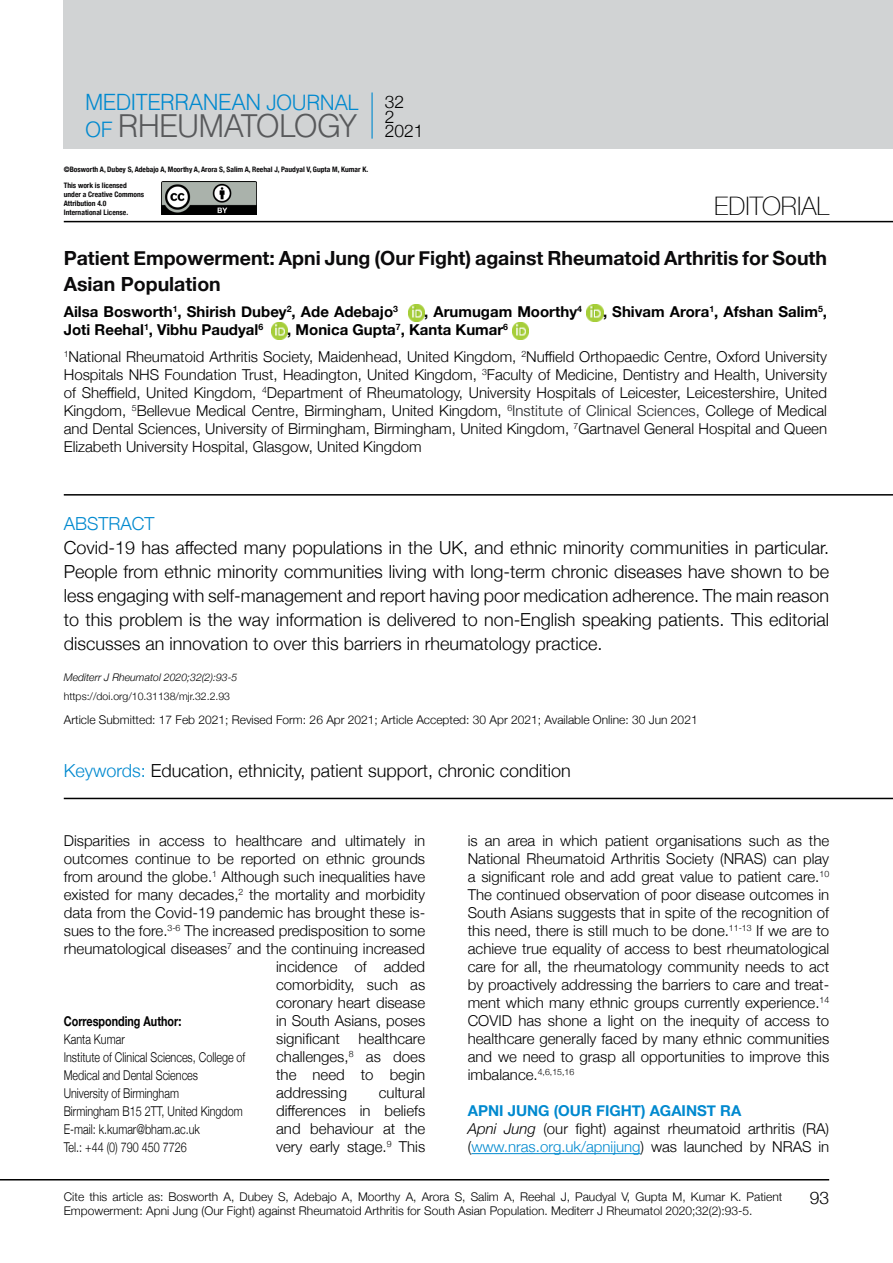
<style>
.page{position:relative;width:893px;height:1263px;background:#fff}
.page>*{position:absolute;margin:0;border:0;box-sizing:border-box;transform-origin:0 0}
.t1{font:31.2px "UB Helvetica Light";letter-spacing:-.025em;color:#58595b}
.t2{font:100 25.5px "Helvetica Neue";color:#000}
.t3{font:22.2px "UB Helvetica Light";letter-spacing:-.02em;color:#0089cf}
.t4{font:700 19.5px/25.5px "Helvetica Neue";color:#0b0a0b}
.t5{font:300 18px/24px "Helvetica Neue";color:#000;text-align:justify}
.t6{font:300 18px "Helvetica Neue";color:#0089cf}
.t7{font:300 17.4px/15px "Helvetica Neue";color:#000}
.t8{font:300 15px/18px "Helvetica Neue";color:#000;text-align:justify}
.t9{font:700 15px "Helvetica Neue";color:#000}
.t10{font:300 13.5px/18px "Helvetica Neue";color:#000;scale:.8 1}
.t11{font:700 13.5px "Helvetica Neue";color:#000;scale:.8 1}
.t12{font:300 12px/13.5px "Helvetica Neue";color:#000}
.t13{font:300 10.5px "Helvetica Neue";color:#000}
.t14{font:italic 300 10.5px "Helvetica Neue";color:#000}
.t15{font:700 condensed 7.5px/9px "Helvetica Neue";color:#0b0a0b}
.s1{font-size:21px}
.s2{font-size:21px;color:#0089cf}
.s3{font-weight:700}
.s4{color:#202124}
.s5{color:#0089cf}
.s6{font-weight:700;color:#0089cf}
.s7{font-style:italic}
</style>
<div class="page">
<div style="left:64px;top:0;width:829px;height:149px;background:#d1d3d4"></div>
<hr style="left:371px;top:92px;width:2px;height:47px;background:#0089cf">
<hr style="left:0;top:1179px;width:829px;height:1px;background:#000">
<hr style="left:64px;top:221px;width:829px;height:1px;background:#000">
<img style="left:162px;top:181px;width:94px;height:34px">
<hr style="left:64px;top:494px;width:829px;height:2px;background:#000">
<hr style="left:64px;top:798px;width:829px;height:1px;background:#000">
<hr style="left:471px;top:1153px;width:170px;height:1px;background:#0089cf">
<img style="left:408px;top:305px;width:16px;height:16px">
<img style="left:587px;top:305px;width:16px;height:16px">
<img style="left:271px;top:323px;width:16px;height:16px">
<img style="left:512px;top:323px;width:16px;height:16px">
<h3 class="t3" style="left:85px;top:89px;width:275px">MEDITERRANEAN <span class="s1">JOURNAL</span></h3>
<h1 class="t1" style="left:85px;top:107px;width:273px"><span class="s2">OF</span> RHEUMATOLOGY</h1>
<p class="t15" style="left:64px;top:164px;width:306px">©Bosworth A, Dubey S, Adebajo A, Moorthy A, Arora S, Salim A, Reehal J, Paudyal V, Gupta M, Kumar K.</p>
<p class="t15" style="left:64px;top:180px;width:82px">This work is licensed under a Creative Commons<br>Attribution 4.0<br>International License.</p>
<p class="t7" style="left:385px;top:93px;width:40px">32<br>2<br>2021</p>
<h2 class="t2" style="left:714px;top:186px;width:116px">EDITORIAL</h2>
<h3 class="t4" style="left:64px;top:246px;width:765px">Patient Empowerment: Apni Jung (Our Fight) against Rheumatoid Arthritis for South<br>Asian Population</h3>
<p class="t9" style="left:64px;top:300px;width:336px">Ailsa Bosworth<sup>1</sup>, Shirish Dubey<sup>2</sup>, Ade Adebajo<sup>3</sup></p>
<p class="t9" style="left:424px;top:300px;width:159px">, Arumugam Moorthy<sup>4</sup></p>
<p class="t9" style="left:603px;top:300px;width:226px">, Shivam Arora<sup>1</sup>, Afshan Salim<sup>5</sup>,</p>
<p class="t9" style="left:64px;top:318px;width:201px">Joti Reehal<sup>1</sup>, Vibhu Paudyal<sup>6</sup></p>
<p class="t8" style="left:64px;top:316px;width:765px;line-height:26.5px;text-indent:224px"><span class="s3">, Monica Gupta</span><sup>7</sup><span class="s3">, Kanta Kumar</span><sup>6<br></sup><sup>1</sup>National Rheumatoid Arthritis Society, Maidenhead, United Kingdom, <sup>2</sup>Nuffield Orthopaedic Centre, Oxford University</p>
<p class="t8" style="left:64px;top:364px;width:765px">Hospitals NHS Foundation Trust, Headington, United Kingdom, <sup>3</sup>Faculty of Medicine, Dentistry and Health, University of Sheffield, United Kingdom, <sup>4</sup>Department of Rheumatology, University Hospitals of Leicester, Leicestershire, United Kingdom, <sup>5</sup>Bellevue Medical Centre, Birmingham, United Kingdom, <sup>6</sup><span class="s4">Institute of Clinical Sciences,</span> College of Medical and Dental Sciences, University of Birmingham, Birmingham, United Kingdom, <sup>7</sup>Gartnavel General Hospital and Queen Elizabeth University Hospital, Glasgow, United Kingdom</p>
<p class="t6" style="left:64px;top:509px;width:92px">ABSTRACT</p>
<p class="t5" style="left:64px;top:534px;width:767px">Covid-19 has affected many populations in the UK, and ethnic minority communities in particular.<br>People from ethnic minority communities living with long-term chronic diseases have shown to be less engaging with self-management and report having poor medication adherence. The main reason to this problem is the way information is delivered to non-English speaking patients. This editorial discusses an innovation to over this barriers in rheumatology practice.</p>
<p class="t14" style="left:64px;top:668px;width:175px">Mediterr J Rheumatol 2020;32(2):93-5</p>
<p class="t13" style="left:64px;top:688px;width:168px">https://doi.org/10.31138/mjr.32.2.93</p>
<p class="t12" style="left:64px;top:712px;width:635px">Article Submitted: 17 Feb 2021; Revised Form: 26 Apr 2021; Article Accepted: 30 Apr 2021; Available Online: 30 Jun 2021</p>
<p class="t5" style="left:64px;top:758px;width:509px"><span class="s5">Keywords:</span> Education, ethnicity, patient support, chronic condition</p>
<p class="t8" style="left:64px;top:831px;width:363px">Disparities in access to healthcare and ultimately in</p>
<p class="t8" style="left:64px;top:849px;width:363px">outcomes continue to be reported on ethnic grounds</p>
<p class="t8" style="left:64px;top:867px;width:363px">from around the globe.<sup>1</sup> Although such inequalities have</p>
<p class="t8" style="left:64px;top:885px;width:363px">existed for many decades,<sup>2</sup> the mortality and morbidity</p>
<p class="t8" style="left:64px;top:903px;width:363px">data from the Covid-19 pandemic has brought these is-</p>
<p class="t8" style="left:64px;top:921px;width:363px">sues to the fore.<sup>3-6</sup> The increased predisposition to some</p>
<p class="t8" style="left:64px;top:939px;width:363px">rheumatological diseases<sup>7</sup> and the continuing increased</p>
<p class="t8" style="left:276px;top:957px;width:151px">incidence of added</p>
<p class="t8" style="left:276px;top:975px;width:151px">comorbidity, such as</p>
<p class="t8" style="left:276px;top:993px;width:151px">coronary heart disease</p>
<p class="t8" style="left:276px;top:1011px;width:151px">in South Asians, poses</p>
<p class="t8" style="left:276px;top:1029px;width:151px">significant healthcare</p>
<p class="t8" style="left:276px;top:1047px;width:151px">challenges,<sup>8</sup> as does</p>
<p class="t8" style="left:276px;top:1065px;width:151px">the need to begin</p>
<p class="t8" style="left:276px;top:1083px;width:72px">addressing</p>
<p class="t11" style="left:64px;top:1011px;width:149px">Corresponding Author:</p>
<p class="t10" style="left:64px;top:1029px;width:229px">Kanta Kumar<br>Institute of Clinical Sciences, College of<br>Medical and Dental Sciences<br>University of Birmingham<br>Birmingham B15 2TT, United Kingdom<br>E-mail: k.kumar@bham.ac.uk<br>Tel.: +44 (0) 790 450 7726</p>
<p class="t8" style="left:276px;top:1083px;width:151px;text-indent:103px">cultural differences in beliefs and behaviour at the very early stage.<sup>9</sup> This</p>
<p class="t8" style="left:468px;top:831px;width:363px">is an area in which patient organisations such as the National Rheumatoid Arthritis Society (NRAS) can play a significant role and add great value to patient care.<sup>10<br></sup>The continued observation of poor disease outcomes in South Asians suggests that in spite of the recognition of this need, there is still much to be done.<sup>11-13</sup> If we are to achieve true equality of access to best rheumatological care for all, the rheumatology community needs to act by proactively addressing the barriers to care and treat&shy;ment which many ethnic groups currently experience.<sup>14<br></sup>COVID has shone a light on the inequity of access to healthcare generally faced by many ethnic communities and we need to grasp all opportunities to improve this imbalance.<sup>4,6,15,16</sup></p>
<p class="t8" style="left:468px;top:1101px;width:363px;text-align:left"><span class="s6">APNI JUNG (OUR FIGHT) AGAINST RA<br></span><span class="s7">Apni Jung</span> (our fight) against rheumatoid arthritis (RA) (<span class="s5">www.nras.org.uk/apnijung</span>) was launched by NRAS in</p>
<p class="t12" style="left:64px;top:1189px;width:720px">Cite this article as: Bosworth A, Dubey S, Adebajo A, Moorthy A, Arora S, Salim A, Reehal J, Paudyal V, Gupta M, Kumar K. Patient<br>Empowerment: Apni Jung (Our Fight) against Rheumatoid Arthritis for South Asian Population. Mediterr J Rheumatol 2020;32(2):93-5.</p>
<p class="t7" style="left:810px;top:1189px;width:21px">93</p>
</div>
